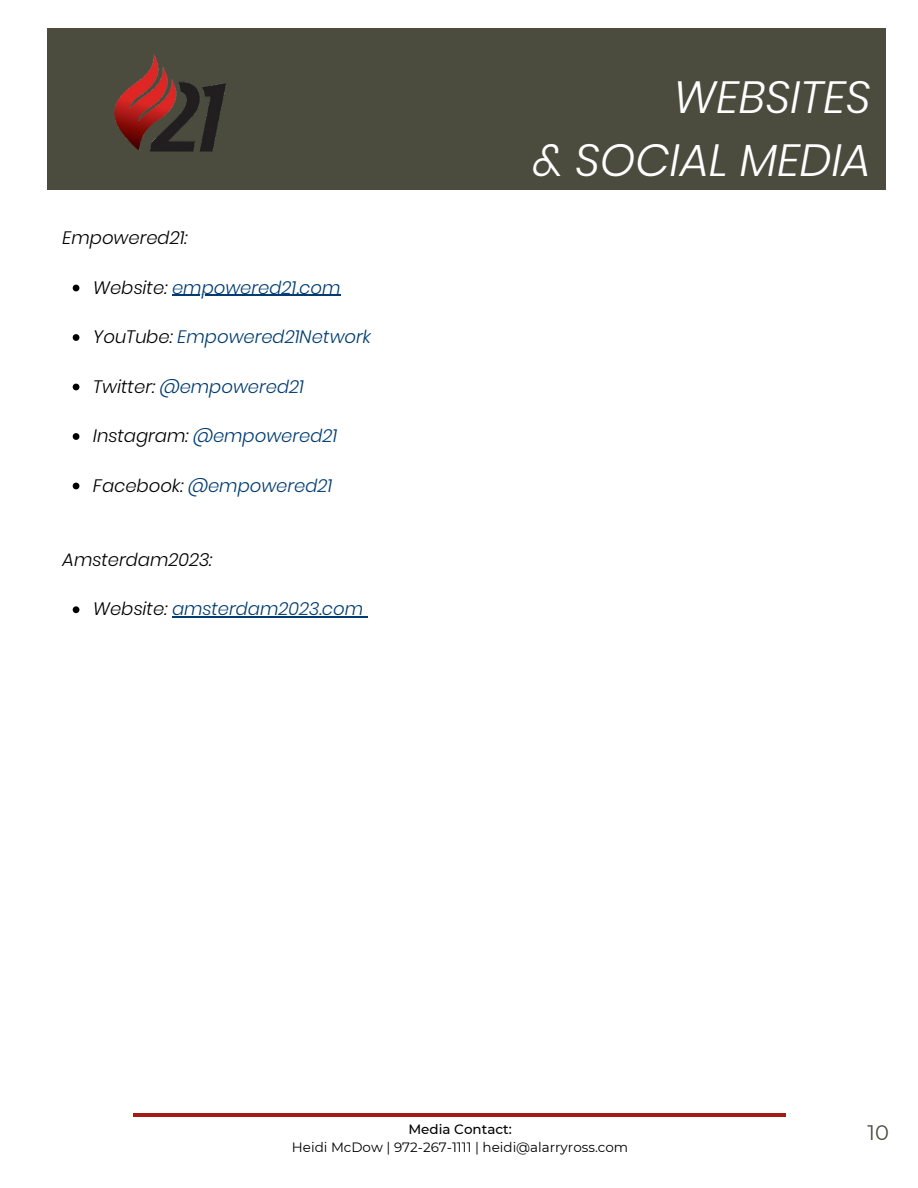
<style>
.page{position:relative;width:918px;height:1188px;background:#fff}
.page>*{position:absolute;margin:0;border:0;box-sizing:border-box;transform-origin:0 0}
.t1{font:italic 300 45px/63px "Poppins";color:#fff;text-align:right}
.t2{font:21px "Montserrat";color:#4b4c3e}
.t3{font:italic 300 18px "Poppins";color:#003c71}
.t4{font:italic 300 18px "Poppins";color:#000}
.t5{font:13.5px "Montserrat";color:#000}
.t6{font:500 13.5px "Montserrat";color:#000}
.s1{color:#000}
</style>
<div class="page">
<hr style="left:134px;top:1113px;width:652px;height:3px;background:#a61a14">
<div style="left:48px;top:28px;width:838px;height:162px;background:#4b4c3e"></div>
<svg style="left:73px;top:285px;width:6px;height:6px"></svg>
<hr style="left:172px;top:295px;width:168px;height:1px;background:#003c71">
<svg style="left:73px;top:334px;width:6px;height:7px"></svg>
<svg style="left:73px;top:384px;width:6px;height:6px"></svg>
<svg style="left:73px;top:433px;width:6px;height:7px"></svg>
<svg style="left:73px;top:483px;width:6px;height:6px"></svg>
<svg style="left:73px;top:606px;width:6px;height:7px"></svg>
<hr style="left:172px;top:616px;width:191px;height:2px;background:#003c71">
<img style="left:114px;top:54px;width:112px;height:98px">
<p class="t4" style="left:63px;top:225px;width:127px">Empowered21:</p>
<p class="t3" style="left:93px;top:275px;width:249px"><span class="s1">Website:</span> empowered21.com</p>
<p class="t3" style="left:93px;top:324px;width:279px"><span class="s1">YouTube:</span> Empowered21Network</p>
<p class="t3" style="left:93px;top:374px;width:212px"><span class="s1">Twitter:</span> @empowered21</p>
<p class="t3" style="left:93px;top:423px;width:246px"><span class="s1">Instagram:</span> @empowered21</p>
<p class="t3" style="left:93px;top:473px;width:241px"><span class="s1">Facebook:</span> @empowered21</p>
<p class="t4" style="left:63px;top:547px;width:151px">Amsterdam2023:</p>
<p class="t3" style="left:93px;top:596px;width:271px"><span class="s1">Website:</span> amsterdam2023.com</p>
<h1 class="t1" style="left:533px;top:66px;width:339px">WEBSITES<br>&amp; SOCIAL MEDIA</h1>
<p class="t6" style="left:408px;top:1121px;width:105px">Media Contact:</p>
<p class="t5" style="left:292px;top:1139px;width:338px">Heidi McDow | 972-267-1111 | heidi@alarryross.com</p>
<p class="t2" style="left:868px;top:1119px;width:23px">10</p>
</div>
